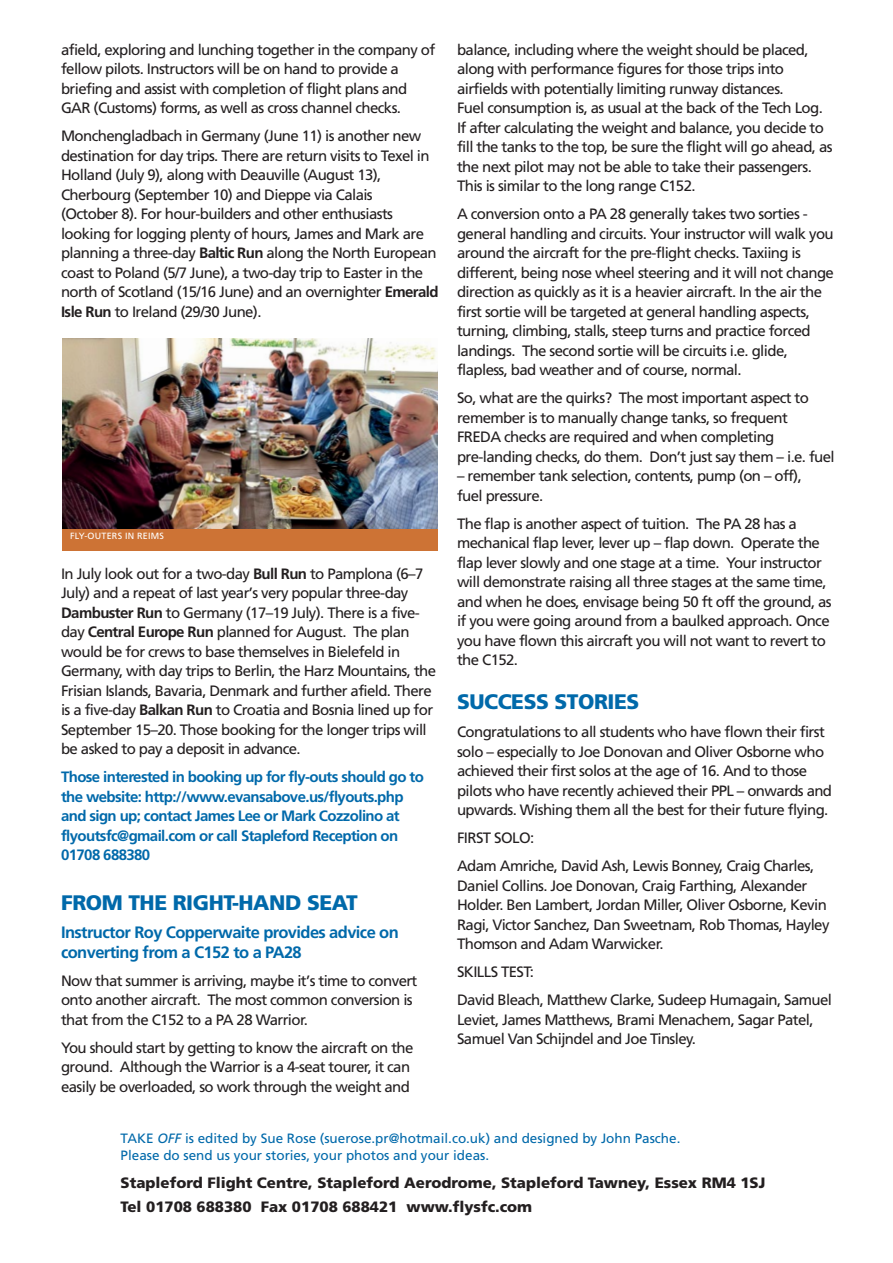
<style>
.page{position:relative;width:893px;height:1263px;background:#fff}
.page>*{position:absolute;margin:0;border:0;box-sizing:border-box;transform-origin:0 0}
.t1{font:900 21px "Frutiger";letter-spacing:-.02em;color:#0069aa}
.t2{font:700 16.5px/19.5px "Frutiger";letter-spacing:-.035em;color:#0069aa}
.t3{font:15px/19.5px "Frutiger";letter-spacing:-.04em;color:#231f20}
.t4{font:700 15px/19.5px "Frutiger";letter-spacing:-.04em;color:#0069aa}
.t5{font:900 15px/23.5px "Frutiger";color:#231f20}
.t6{font:13.5px/16.5px "Frutiger";color:#0069aa}
.t7{font:9px "Frutiger";letter-spacing:.025em;color:#fff}
.s1{font-weight:700}
.s2{font-style:italic}
</style>
<div class="page">
<img style="left:63px;top:338px;width:374px;height:192px">
<div style="left:62px;top:530px;width:375px;height:21px;background:#cd7335"></div>
<p class="t3" style="left:61px;top:41px;width:376px">afield, exploring and lunching together in the company of fellow pilots. Instructors will be on hand to provide a briefing and assist with completion of flight plans and GAR (Customs) forms, as well as cross channel checks.</p>
<p class="t3" style="left:61px;top:127px;width:379px">Monchengladbach in Germany (June 11) is another new destination for day trips. There are return visits to Texel in Holland (July 9), along with Deauville (August 13), Cherbourg (September 10) and Dieppe via Calais<br>(October 8). For hour-builders and other enthusiasts looking for logging plenty of hours, James and Mark are planning a three-day <span class="s1">Baltic Run</span> along the North European coast to Poland (5/7 June), a two-day trip to Easter in the north of Scotland (15/16 June) and an overnighter <span class="s1">Emerald Isle Run</span> to Ireland (29/30 June).</p>
<p class="t7" style="left:70px;top:533px;width:95px">FLY-OUTERS IN REIMS</p>
<p class="t3" style="left:61px;top:565px;width:376px">In July look out for a two-day <span class="s1">Bull Run</span> to Pamplona (6–7<br>July) and a repeat of last year’s very popular three-day <span class="s1">Dambuster Run</span> to Germany (17–19 July). There is a five&shy;day <span class="s1">Central Europe Run</span> planned for August. The plan would be for crews to base themselves in Bielefeld in Germany, with day trips to Berlin, the Harz Mountains, the Frisian Islands, Bavaria, Denmark and further afield. There is a five-day <span class="s1">Balkan Run</span> to Croatia and Bosnia lined up for September 15–20. Those booking for the longer trips will be asked to pay a deposit in advance.</p>
<p class="t4" style="left:61px;top:768px;width:364px">Those interested in booking up for fly-outs should go to the website: http://www.evansabove.us/flyouts.php and sign up; contact James Lee or Mark Cozzolino at flyoutsfc@gmail.com or call Stapleford Reception on 01708 688380</p>
<h1 class="t1" style="left:61px;top:894px;width:298px">FROM THE RIGHT-HAND SEAT</h1>
<p class="t2" style="left:61px;top:924px;width:339px">Instructor Roy Copperwaite provides advice on converting from a C152 to a PA28</p>
<p class="t3" style="left:61px;top:972px;width:358px">Now that summer is arriving, maybe it’s time to convert onto another aircraft. The most common conversion is that from the C152 to a PA 28 Warrior.</p>
<p class="t3" style="left:61px;top:1039px;width:354px">You should start by getting to know the aircraft on the ground. Although the Warrior is a 4-seat tourer, it can easily be overloaded, so work through the weight and</p>
<p class="t3" style="left:457px;top:41px;width:377px">balance, including where the weight should be placed, along with performance figures for those trips into airfields with potentially limiting runway distances.<br>Fuel consumption is, as usual at the back of the Tech Log.<br>If after calculating the weight and balance, you decide to fill the tanks to the top, be sure the flight will go ahead, as the next pilot may not be able to take their passengers.<br>This is similar to the long range C152.</p>
<p class="t3" style="left:457px;top:205px;width:378px">A conversion onto a PA 28 generally takes two sorties - general handling and circuits. Your instructor will walk you around the aircraft for the pre-flight checks. Taxiing is different, being nose wheel steering and it will not change direction as quickly as it is a heavier aircraft. In the air the first sortie will be targeted at general handling aspects, turning, climbing, stalls, steep turns and practice forced landings. The second sortie will be circuits i.e. glide, flapless, bad weather and of course, normal.</p>
<p class="t3" style="left:457px;top:389px;width:379px">So, what are the quirks? The most important aspect to remember is to manually change tanks, so frequent FREDA checks are required and when completing pre-landing checks, do them. Don’t just say them – i.e. fuel</p>
<p class="t3" style="left:457px;top:467px;width:346px">– remember tank selection, contents, pump (on – off), fuel pressure.</p>
<p class="t3" style="left:457px;top:515px;width:376px">The flap is another aspect of tuition. The PA 28 has a mechanical flap lever, lever up – flap down. Operate the flap lever slowly and one stage at a time. Your instructor will demonstrate raising all three stages at the same time, and when he does, envisage being 50 ft off the ground, as if you were going around from a baulked approach. Once you have flown this aircraft you will not want to revert to the C152.</p>
<h1 class="t1" style="left:457px;top:693px;width:184px">SUCCESS STORIES</h1>
<p class="t3" style="left:457px;top:723px;width:377px">Congratulations to all students who have flown their first solo – especially to Joe Donovan and Oliver Osborne who achieved their first solos at the age of 16. And to those pilots who have recently achieved their PPL – onwards and upwards. Wishing them all the best for their future flying.</p>
<p class="t3" style="left:457px;top:825px;width:359px;line-height:28px">FIRST SOLO:<br>Adam Amriche, David Ash, Lewis Bonney, Craig Charles,</p>
<p class="t3" style="left:457px;top:877px;width:374px">Daniel Collins. Joe Donovan, Craig Farthing, Alexander Holder. Ben Lambert, Jordan Miller, Oliver Osborne, Kevin Ragi, Victor Sanchez, Dan Sweetnam, Rob Thomas, Hayley Thomson and Adam Warwicker.</p>
<p class="t3" style="left:457px;top:959px;width:376px;line-height:28px">SKILLS TEST:<br>David Bleach, Matthew Clarke, Sudeep Humagain, Samuel</p>
<p class="t3" style="left:457px;top:1011px;width:358px">Leviet, James Matthews, Brami Menachem, Sagar Patel,<br>Samuel Van Schijndel and Joe Tinsley.</p>
<p class="t6" style="left:121px;top:1131px;width:561px">TAKE <span class="s2">OFF</span> is edited by Sue Rose (suerose.pr@hotmail.co.uk) and designed by John Pasche.<br>Please do send us your stories, your photos and your ideas.</p>
<p class="t5" style="left:121px;top:1172px;width:646px">Stapleford Flight Centre, Stapleford Aerodrome, Stapleford Tawney, Essex RM4 1SJ<br>Tel 01708 688380 Fax 01708 688421 www.flysfc.com</p>
</div>
